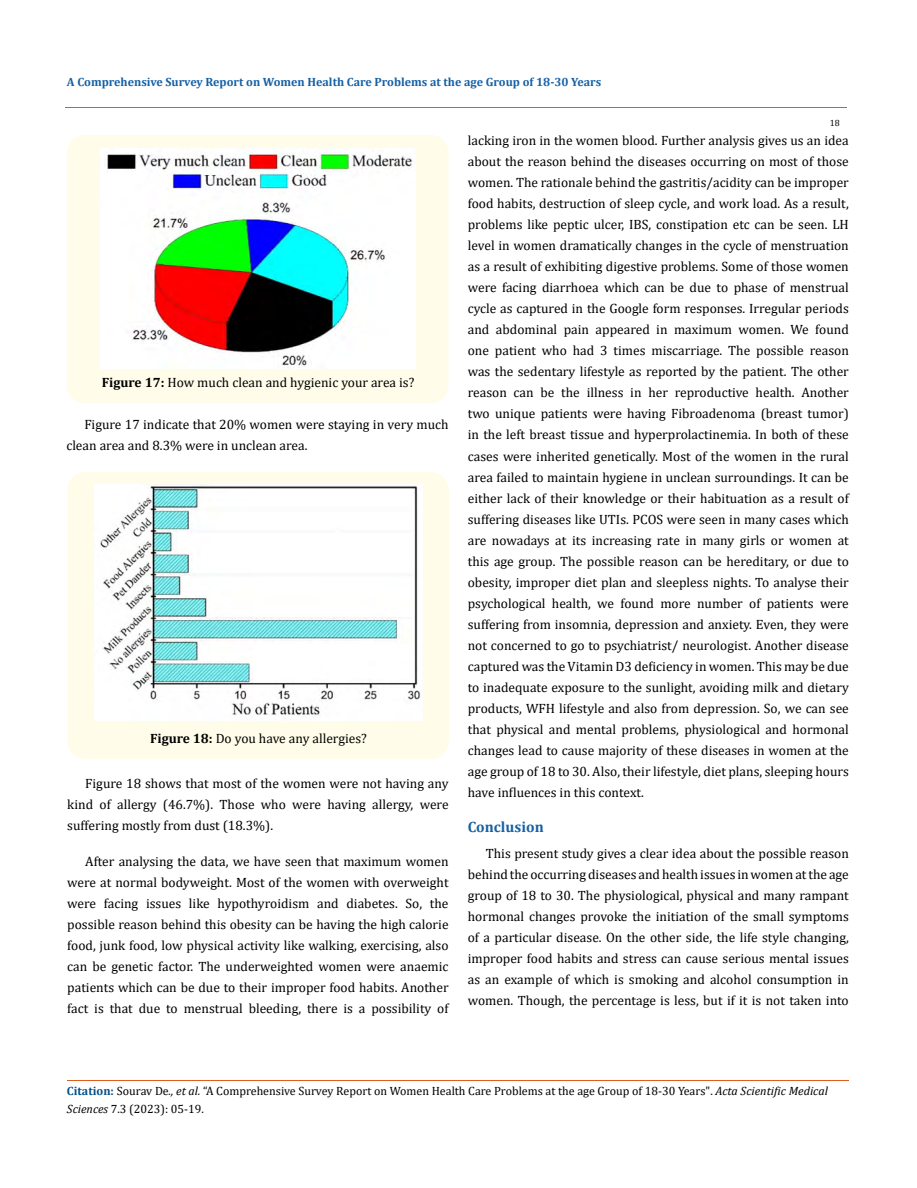
<style>
.page{position:relative;width:917px;height:1188px;background:#fff}
.page>*{position:absolute;margin:0;border:0;box-sizing:border-box;transform-origin:0 0}
.t1{font:700 15px "Cambria";color:#1560a6}
.t2{font:13.5px/21px "Cambria";color:#000;text-align:justify}
.t3{font:12px/18px "Cambria";color:#000}
.t4{font:700 12px "Cambria";color:#1560a6}
.t5{font:9px "Cambria";color:#000}
.s1{font-weight:700}
.s2{font-weight:700;color:#035089}
.s3{font-style:italic}
</style>
<div class="page">
<div style="left:67px;top:135px;width:381px;height:268px;background:#fffde9;border-radius:18px"></div>
<img style="left:100px;top:148px;width:316px;height:221px">
<div style="left:67px;top:472px;width:382px;height:287px;background:#fffde9;border-radius:18px"></div>
<img style="left:94px;top:485px;width:329px;height:236px">
<hr style="left:65px;top:108px;width:782px;height:1px;background:#e05d1a">
<hr style="left:67px;top:1080px;width:781px;height:1px;background:#e05d1a">
<p class="t4" style="left:67px;top:73px;width:536px">A Comprehensive Survey Report on Women Health Care Problems at the age Group of 18-30 Years</p>
<p class="t5" style="left:829px;top:118px;width:11px">18</p>
<p class="t2" style="left:102px;top:372px;width:314px"><span class="s1">Figure 17:</span> How much clean and hygienic your area is?</p>
<p class="t2" style="left:66px;top:414px;width:384px;text-indent:18px">Figure 17 indicate that 20% women were staying in very much clean area and 8.3% were in unclean area.</p>
<p class="t2" style="left:150px;top:727px;width:218px"><span class="s1">Figure 18:</span> Do you have any allergies?</p>
<p class="t2" style="left:67px;top:772px;width:383px;text-indent:18px">Figure 18 shows that most of the women were not having any kind of allergy (46.7%). Those who were having allergy, were suffering mostly from dust (18.3%).</p>
<p class="t2" style="left:67px;top:850px;width:383px;text-indent:18px">After analysing the data, we have seen that maximum women were at normal bodyweight. Most of the women with overweight were facing issues like hypothyroidism and diabetes. So, the possible reason behind this obesity can be having the high calorie food, junk food, low physical activity like walking, exercising, also can be genetic factor. The underweighted women were anaemic patients which can be due to their improper food habits. Another fact is that due to menstrual bleeding, there is a possibility of</p>
<p class="t2" style="left:468px;top:130px;width:382px">lacking iron in the women blood. Further analysis gives us an idea about the reason behind the diseases occurring on most of those women. The rationale behind the gastritis/acidity can be improper food habits, destruction of sleep cycle, and work load. As a result, problems like peptic ulcer, IBS, constipation etc can be seen. LH level in women dramatically changes in the cycle of menstruation as a result of exhibiting digestive problems. Some of those women were facing diarrhoea which can be due to phase of menstrual cycle as captured in the Google form responses. Irregular periods and abdominal pain appeared in maximum women. We found one patient who had 3 times miscarriage. The possible reason was the sedentary lifestyle as reported by the patient. The other reason can be the illness in her reproductive health. Another two unique patients were having Fibroadenoma (breast tumor) in the left breast tissue and hyperprolactinemia. In both of these cases were inherited genetically. Most of the women in the rural area failed to maintain hygiene in unclean surroundings. It can be either lack of their knowledge or their habituation as a result of suffering diseases like UTIs. PCOS were seen in many cases which are nowadays at its increasing rate in many girls or women at this age group. The possible reason can be hereditary, or due to obesity, improper diet plan and sleepless nights. To analyse their psychological health, we found more number of patients were suffering from insomnia, depression and anxiety. Even, they were not concerned to go to psychiatrist/ neurologist. Another disease captured was the Vitamin D3 deficiency in women. This may be due to inadequate exposure to the sunlight, avoiding milk and dietary products, WFH lifestyle and also from depression. So, we can see that physical and mental problems, physiological and hormonal changes lead to cause majority of these diseases in women at the age group of 18 to 30. Also, their lifestyle, diet plans, sleeping hours have influences in this context.</p>
<p class="t1" style="left:468px;top:817px;width:77px">Conclusion</p>
<p class="t2" style="left:468px;top:843px;width:382px;text-indent:18px">This present study gives a clear idea about the possible reason behind the occurring diseases and health issues in women at the age group of 18 to 30. The physiological, physical and many rampant hormonal changes provoke the initiation of the small symptoms of a particular disease. On the other side, the life style changing, improper food habits and stress can cause serious mental issues as an example of which is smoking and alcohol consumption in women. Though, the percentage is less, but if it is not taken into</p>
<p class="t3" style="left:67px;top:1082px;width:762px"><span class="s2">Citation:</span> Sourav De<span class="s3">., et al.</span> “A Comprehensive Survey Report on Women Health Care Problems at the age Group of 18-30 Years". <span class="s3">Acta Scientific Medical<br>Sciences</span> 7.3 (2023): 05-19.</p>
</div>
